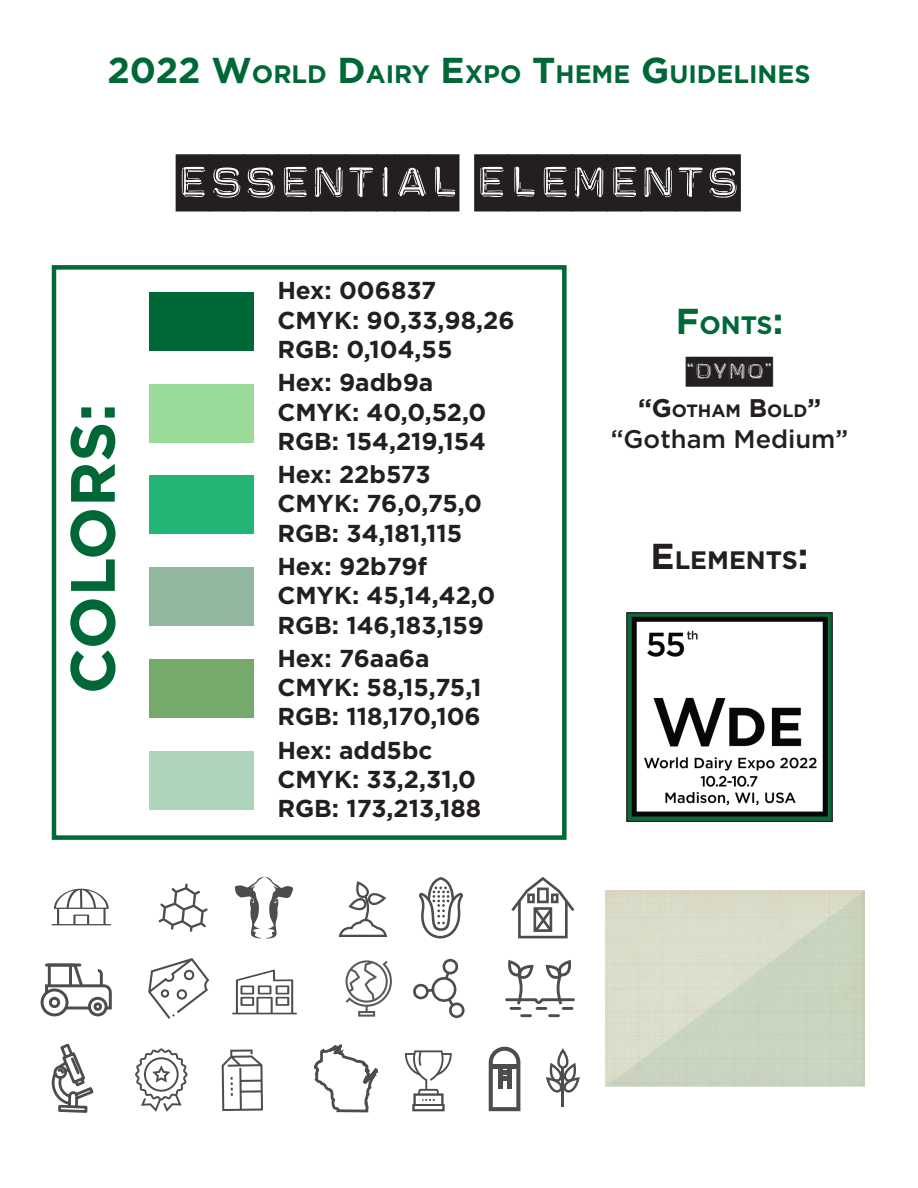
<style>
.page{position:relative;width:918px;height:1188px;background:#fff}
.page>*{position:absolute;margin:0;border:0;box-sizing:border-box;transform-origin:0 0}
.t1{font:85.8px "Dymo";color:#231f20}
.t2{font:700 62.4px "Gotham";color:#006837}
.t3{font:43.5px "Dymo";color:#231f20}
.t4{font:500 25.5px "Gotham";color:#231f20}
.t5{font:700 25.2px "Gotham";color:#006837}
.t6{font:700 25.2px "Gotham";color:#231f20}
.t7{font:700 24.45px "Gotham";color:#231f20}
.t8{font:700 17.85px "Gotham";color:#231f20}
.s1{font-size:36px}
.s2{font-size:25.5px}
</style>
<div class="page">
<div style="left:52px;top:265px;width:515px;height:575px;border:4px solid #016937"></div>
<div style="left:150px;top:292px;width:104px;height:59px;background:#006837"></div>
<div style="left:150px;top:476px;width:104px;height:58px;background:#22b573"></div>
<div style="left:150px;top:567px;width:104px;height:59px;background:#92b79f"></div>
<div style="left:150px;top:659px;width:104px;height:59px;background:#76aa6a"></div>
<div style="left:150px;top:751px;width:104px;height:59px;background:#add5bc"></div>
<div style="left:150px;top:384px;width:104px;height:58px;background:#9adb9a"></div>
<img style="left:627px;top:612px;width:206px;height:209px">
<svg style="left:52px;top:1043px;width:42px;height:70px"></svg>
<svg style="left:135px;top:1048px;width:53px;height:64px"></svg>
<svg style="left:235px;top:877px;width:58px;height:62px"></svg>
<svg style="left:339px;top:881px;width:48px;height:56px"></svg>
<svg style="left:232px;top:970px;width:65px;height:44px"></svg>
<svg style="left:41px;top:964px;width:71px;height:52px"></svg>
<svg style="left:148px;top:958px;width:61px;height:61px"></svg>
<svg style="left:51px;top:889px;width:60px;height:36px"></svg>
<svg style="left:158px;top:883px;width:50px;height:49px"></svg>
<svg style="left:419px;top:877px;width:44px;height:62px"></svg>
<svg style="left:511px;top:877px;width:63px;height:61px"></svg>
<svg style="left:222px;top:1049px;width:41px;height:62px"></svg>
<svg style="left:314px;top:960px;width:78px;height:153px"></svg>
<svg style="left:505px;top:960px;width:70px;height:57px"></svg>
<svg style="left:489px;top:1047px;width:31px;height:64px"></svg>
<svg style="left:413px;top:959px;width:52px;height:59px"></svg>
<svg style="left:405px;top:1050px;width:47px;height:61px"></svg>
<hr style="left:562px;top:1067px;width:2px;height:40px;background:#4d4d4d">
<svg style="left:546px;top:1048px;width:34px;height:45px"></svg>
<p class="t5" style="left:108px;top:57px;width:704px"><span class="s1">2022 W</span>ORLD <span class="s1">D</span>AIRY <span class="s1">E</span>XPO <span class="s1">T</span>HEME <span class="s1">G</span>UIDELINES</p>
<p class="t2" style="left:51px;top:694px;width:292px;rotate:-90deg">COLORS:</p>
<p class="t1" style="left:176px;top:138px;width:566px">ESSENTIAL ELEMENTS</p>
<p class="t7" style="left:277px;top:275px;width:160px">Hex: 006837</p>
<p class="t7" style="left:277px;top:304px;width:239px">CMYK: 90,33,98,26</p>
<p class="t7" style="left:277px;top:333px;width:177px">RGB: 0,104,55</p>
<p class="t7" style="left:277px;top:366px;width:158px">Hex: 9adb9a</p>
<p class="t7" style="left:277px;top:396px;width:211px">CMYK: 40,0,52,0</p>
<p class="t7" style="left:277px;top:425px;width:210px">RGB: 154,219,154</p>
<p class="t7" style="left:277px;top:458px;width:155px">Hex: 22b573</p>
<p class="t7" style="left:277px;top:488px;width:206px">CMYK: 76,0,75,0</p>
<p class="t7" style="left:277px;top:517px;width:186px">RGB: 34,181,115</p>
<p class="t7" style="left:277px;top:550px;width:151px">Hex: 92b79f</p>
<p class="t7" style="left:277px;top:579px;width:219px">CMYK: 45,14,42,0</p>
<p class="t7" style="left:277px;top:609px;width:208px">RGB: 146,183,159</p>
<p class="t7" style="left:277px;top:642px;width:154px">Hex: 76aa6a</p>
<p class="t7" style="left:277px;top:671px;width:206px">CMYK: 58,15,75,1</p>
<p class="t7" style="left:277px;top:701px;width:205px">RGB: 118,170,106</p>
<p class="t7" style="left:277px;top:734px;width:157px">Hex: add5bc</p>
<p class="t7" style="left:277px;top:763px;width:200px">CMYK: 33,2,31,0</p>
<p class="t7" style="left:277px;top:792px;width:205px">RGB: 173,213,188</p>
<p class="t5" style="left:676px;top:309px;width:109px"><span class="s1">F</span>ONTS<span class="s1">:</span></p>
<p class="t3" style="left:686px;top:349px;width:88px">“DYMO”</p>
<p class="t8" style="left:638px;top:399px;width:185px"><span class="s2">“G</span>OTHAM <span class="s2">B</span>OLD<span class="s2">”</span></p>
<p class="t4" style="left:611px;top:422px;width:239px">“Gotham Medium”</p>
<p class="t6" style="left:651px;top:544px;width:160px"><span class="s1">E</span>LEMENTS<span class="s1">:</span></p>
</div>
